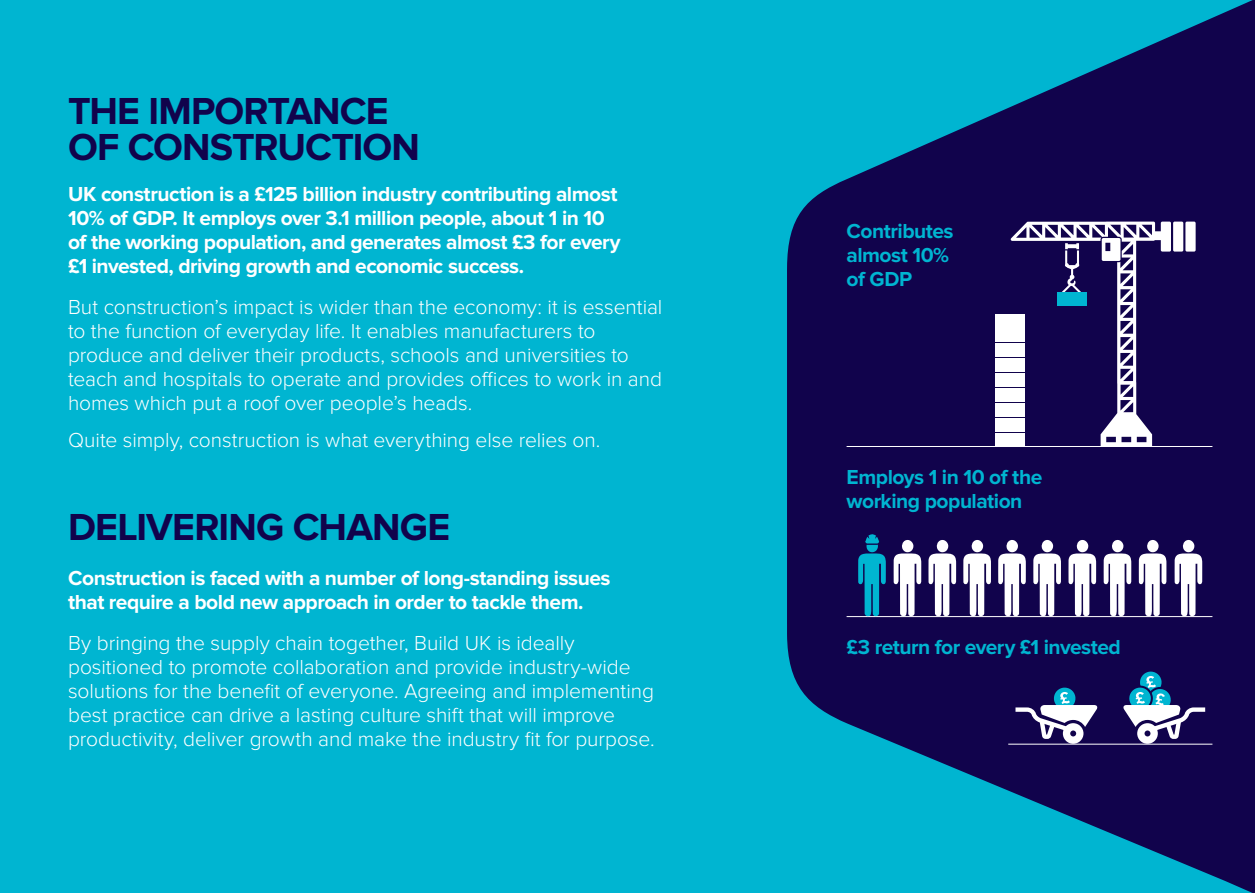
<style>
.page{position:relative;width:1255px;height:893px;background:#fff}
.page>*{position:absolute;margin:0;border:0;box-sizing:border-box;transform-origin:0 0}
.t1{font:700 39px/36px "Proxima Nova";letter-spacing:-.02em;color:#11034c}
.t2{font:300 21px/24px "Proxima Nova";letter-spacing:-.005em;color:#fff}
.t3{font:700 21px/24px "Proxima Nova";letter-spacing:-.025em;color:#fff}
.t4{font:700 21px/24px "Proxima Nova";letter-spacing:-.02em;color:#00b5d1}
</style>
<div class="page">
<div style="left:0;top:0;width:1254px;height:893px;background:#00b5d1"></div>
<svg style="left:787px;top:0;width:467px;height:893px;fill:#11034c"></svg>
<hr style="left:1008px;top:744px;width:204px;height:1px;background:#fff">
<div style="left:994px;top:433px;width:30px;height:13px;background:#fff"></div>
<div style="left:994px;top:403px;width:30px;height:14px;background:#fff"></div>
<div style="left:994px;top:358px;width:30px;height:14px;background:#fff"></div>
<div style="left:994px;top:328px;width:30px;height:14px;background:#fff"></div>
<div style="left:994px;top:418px;width:30px;height:14px;background:#fff"></div>
<div style="left:994px;top:373px;width:30px;height:14px;background:#fff"></div>
<div style="left:994px;top:343px;width:30px;height:14px;background:#fff"></div>
<div style="left:994px;top:388px;width:30px;height:14px;background:#fff"></div>
<div style="left:994px;top:314px;width:30px;height:13px;background:#fff"></div>
<div style="left:1173px;top:222px;width:10px;height:30px;background:#fff;border-radius:2px"></div>
<div style="left:1185px;top:222px;width:10px;height:30px;background:#fff;border-radius:2px"></div>
<svg style="left:1010px;top:222px;width:160px;height:224px;background:#443972"></svg>
<div style="left:1057px;top:292px;width:29px;height:14px;background:#00b5d1"></div>
<hr style="left:846px;top:446px;width:366px;height:1px;background:#fff">
<hr style="left:846px;top:616px;width:366px;height:1px;background:#fff">
<svg style="left:893px;top:539px;width:28px;height:79px;background:#9b95b4"></svg>
<svg style="left:928px;top:539px;width:28px;height:79px;background:#9c96b4"></svg>
<svg style="left:963px;top:539px;width:27px;height:79px;background:#9e99b6"></svg>
<svg style="left:998px;top:539px;width:27px;height:79px;background:#9f99b6"></svg>
<svg style="left:1033px;top:539px;width:27px;height:79px;background:#9e99b6"></svg>
<svg style="left:1068px;top:539px;width:28px;height:79px;background:#9c96b4"></svg>
<svg style="left:1103px;top:539px;width:28px;height:79px;background:#9b95b4"></svg>
<svg style="left:1138px;top:539px;width:28px;height:79px;background:#9b95b3"></svg>
<svg style="left:1174px;top:539px;width:28px;height:79px;background:#9b95b4"></svg>
<svg style="left:858px;top:534px;width:27px;height:84px"></svg>
<svg style="left:1122px;top:668px;width:83px;height:76px;background:#4d5989"></svg>
<svg style="left:1015px;top:684px;width:83px;height:60px;background:#5a5b8a"></svg>
<h1 class="t1" style="left:68px;top:94px;width:353px">The Importance of Construction</h1>
<p class="t3" style="left:68px;top:183px;width:554px">UK construction is a £125 billion industry contributing almost 10% of GDP. It employs over 3.1 million people, about 1 in 10 of the working population, and generates almost £3 for every £1 invested, driving growth and economic success.</p>
<p class="t2" style="left:68px;top:296px;width:596px">But construction’s impact is wider than the economy: it is essential to the function of everyday life. It enables manufacturers to produce and deliver their products, schools and universities to teach and hospitals to operate and provides offices to work in and homes which put a roof over people’s heads.</p>
<p class="t2" style="left:68px;top:428px;width:533px">Quite simply, construction is what everything else relies on.</p>
<p class="t4" style="left:846px;top:220px;width:109px">Contributes almost 10% of GD P</p>
<p class="t4" style="left:846px;top:466px;width:197px">Employs 1 in 10 of the working population</p>
<h1 class="t1" style="left:68px;top:510px;width:383px">Delivering Change</h1>
<p class="t3" style="left:68px;top:567px;width:544px">Construction is faced with a number of long-standing issues that require a bold new approach in order to tackle them.</p>
<p class="t2" style="left:68px;top:632px;width:588px">By bringing the supply chain together, Build UK is ideally positioned to promote collaboration and provide industry-wide solutions for the benefit of everyone. Agreeing and implementing best practice can drive a lasting culture shift that will improve productivity, deliver growth and make the industry fit for purpose.</p>
<p class="t4" style="left:846px;top:636px;width:276px">£3 return for every £1 invested</p>
</div>
